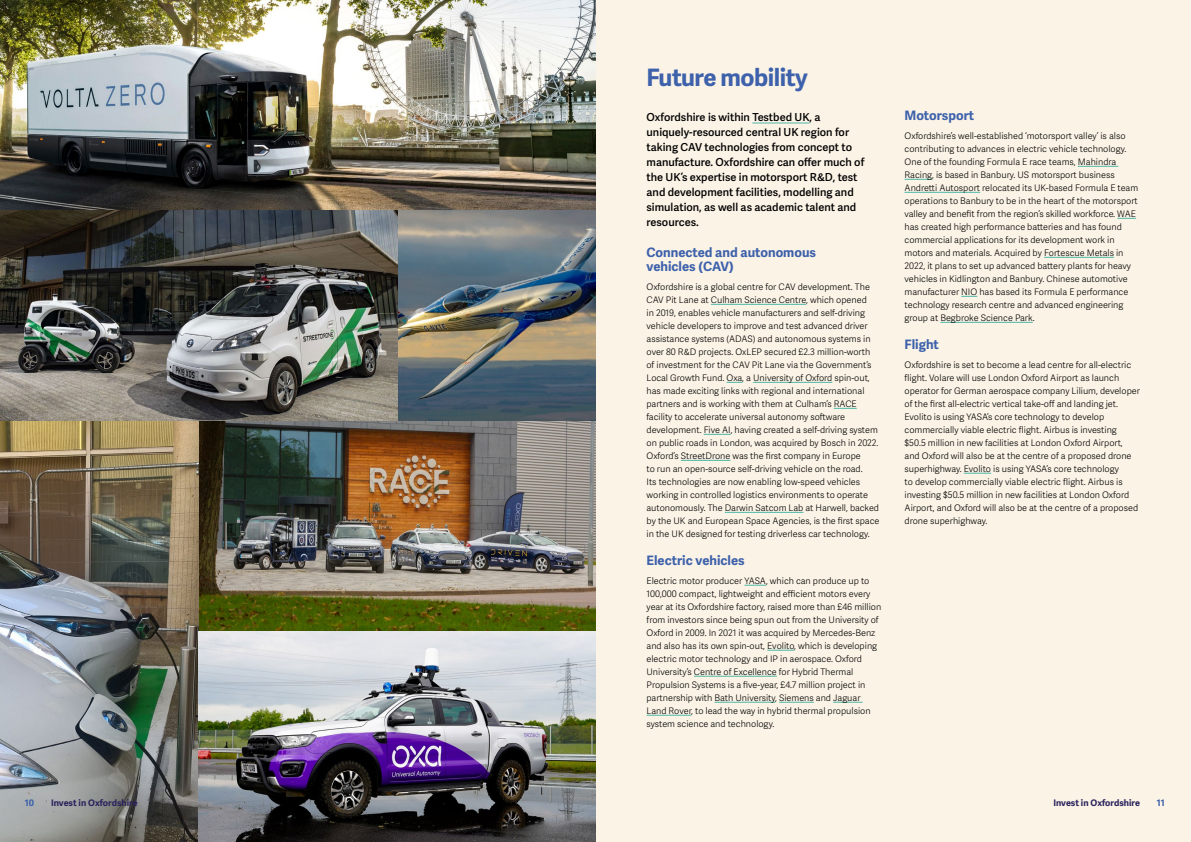
<style>
.page{position:relative;width:1191px;height:842px;background:#fbf3e6}
.page>*{position:absolute;margin:0;border:0;box-sizing:border-box;transform-origin:0 0}
.t1{font:700 24px "Adelle Sans";letter-spacing:-.02em;color:#3d61ab}
.t2{font:700 13px/14px "Adelle Sans";color:#3d61ab}
.t3{font:600 11px/15px "Adelle Sans";color:#000}
.t4{font:300 9px/13px "Adelle Sans";color:#000}
.t5{font:700 9px "Adelle Sans";color:#29235c}
.t6{font:700 9px "Adelle Sans";color:#3d61ab}
</style>
<div class="page">
<hr style="left:752px;top:123px;width:57px;height:1px;background:#4cb7a7">
<hr style="left:711px;top:304px;width:95px;height:1px;background:#4cb7a7">
<svg style="left:726px;top:382px;width:16px;height:1px"></svg>
<hr style="left:753px;top:382px;width:79px;height:1px;background:#4cb7a7">
<svg style="left:833px;top:408px;width:23px;height:1px"></svg>
<svg style="left:703px;top:434px;width:27px;height:1px"></svg>
<hr style="left:681px;top:460px;width:49px;height:1px;background:#4cb7a7">
<hr style="left:725px;top:512px;width:78px;height:1px;background:#4cb7a7">
<svg style="left:744px;top:585px;width:22px;height:1px"></svg>
<svg style="left:767px;top:650px;width:27px;height:1px"></svg>
<hr style="left:694px;top:676px;width:83px;height:1px;background:#4cb7a7">
<hr style="left:714px;top:702px;width:61px;height:1px;background:#4cb7a7">
<hr style="left:779px;top:702px;width:35px;height:1px;background:#4cb7a7">
<svg style="left:833px;top:702px;width:29px;height:1px"></svg>
<hr style="left:646px;top:715px;width:45px;height:1px;background:#4cb7a7">
<hr style="left:1077px;top:166px;width:41px;height:1px;background:#4cb7a7">
<svg style="left:904px;top:179px;width:28px;height:1px"></svg>
<hr style="left:904px;top:192px;width:76px;height:1px;background:#4cb7a7">
<svg style="left:1117px;top:218px;width:19px;height:1px"></svg>
<hr style="left:1044px;top:257px;width:70px;height:1px;background:#4cb7a7">
<svg style="left:961px;top:296px;width:16px;height:1px"></svg>
<hr style="left:940px;top:322px;width:92px;height:1px;background:#4cb7a7">
<svg style="left:963px;top:473px;width:28px;height:1px"></svg>
<img style="left:0;top:0;width:595px;height:842px">
<h1 class="t1" style="left:646px;top:63px;width:163px">Future mobility</h1>
<p class="t3" style="left:646px;top:110px;width:219px">Oxfordshire is within Testbed UK, a uniquely-resourced central UK region for taking CAV technologies from concept to manufacture. Oxfordshire can offer much of the UK’s expertise in motorsport R&amp;D, test and development facilities, modelling and simulation, as well as academic talent and resources.</p>
<h2 class="t2" style="left:646px;top:246px;width:171px">Connected and autonomous vehicles (CAV)</h2>
<p class="t4" style="left:646px;top:280px;width:234px">Oxfordshire is a global centre for CAV development. The CAV Pit Lane at Culham Science Centre, which opened<br>in 2019, enables vehicle manufacturers and self-driving vehicle developers to improve and test advanced driver assistance systems (ADAS) and autonomous systems in over 80 R&amp;D projects. OxLEP secured £2.3 million-worth of investment for the CAV Pit Lane via the Government’s Local Growth Fund. Oxa, a University of Oxford spin-out, has made exciting links with regional and international partners and is working with them at Culham’s RACE facility to accelerate universal autonomy software development. Five AI, having created a self-driving system on public roads in London, was acquired by Bosch in 2022.<br>Oxford’s StreetDrone was the first company in Europe<br>to run an open-source self-driving vehicle on the road.<br>Its technologies are now enabling low-speed vehicles working in controlled logistics environments to operate autonomously. The Darwin Satcom Lab at Harwell, backed by the UK and European Space Agencies, is the first space in the UK designed for testing driverless car technology.</p>
<h2 class="t2" style="left:646px;top:554px;width:100px">Electric vehicles</h2>
<p class="t4" style="left:646px;top:574px;width:236px">Electric motor producer YASA, which can produce up to 100,000 compact, lightweight and efficient motors every year at its Oxfordshire factory, raised more than £46 million from investors since being spun out from the University of Oxford in 2009. In 2021 it was acquired by Mercedes-Benz and also has its own spin-out, Evolito, which is developing electric motor technology and IP in aerospace. Oxford University’s Centre of Excellence for Hybrid Thermal Propulsion Systems is a five-year, £4.7 million project in partnership with Bath University, Siemens and Jaguar Land Rover, to lead the way in hybrid thermal propulsion system science and technology.</p>
<h2 class="t2" style="left:904px;top:109px;width:71px">Motorsport</h2>
<p class="t4" style="left:904px;top:129px;width:235px">Oxfordshire’s well-established ‘motorsport valley’ is also contributing to advances in electric vehicle technology.<br>One of the founding Formula E race teams, Mahindra Racing, is based in Banbury. US motorsport business Andretti Autosport relocated its UK-based Formula E team operations to Banbury to be in the heart of the motorsport valley and benefit from the region’s skilled workforce. WAE has created high performance batteries and has found commercial applications for its development work in motors and materials. Acquired by Fortescue Metals in 2022, it plans to set up advanced battery plants for heavy vehicles in Kidlington and Banbury. Chinese automotive manufacturer NIO has based its Formula E performance technology research centre and advanced engineering group at Begbroke Science Park.</p>
<h2 class="t2" style="left:904px;top:338px;width:36px">Flight</h2>
<p class="t4" style="left:904px;top:358px;width:237px">Oxfordshire is set to become a lead centre for all-electric flight. Volare will use London Oxford Airport as launch operator for German aerospace company Lilium, developer of the first all-electric vertical take-off and landing jet.<br>Evolito is using YASA’s core technology to develop commercially viable electric flight. Airbus is investing $50.5 million in new facilities at London Oxford Airport, and Oxford will also be at the centre of a proposed drone superhighway. Evolito is using YASA’s core technology<br>to develop commercially viable electric flight. Airbus is investing $50.5 million in new facilities at London Oxford Airport, and Oxford will also be at the centre of a proposed drone superhighway.</p>
<p class="t6" style="left:25px;top:798px;width:11px">10</p>
<p class="t5" style="left:51px;top:798px;width:88px">Invest in Oxfordshire</p>
<p class="t5" style="left:1053px;top:798px;width:88px">Invest in Oxfordshire</p>
<p class="t6" style="left:1157px;top:798px;width:9px">11</p>
</div>
